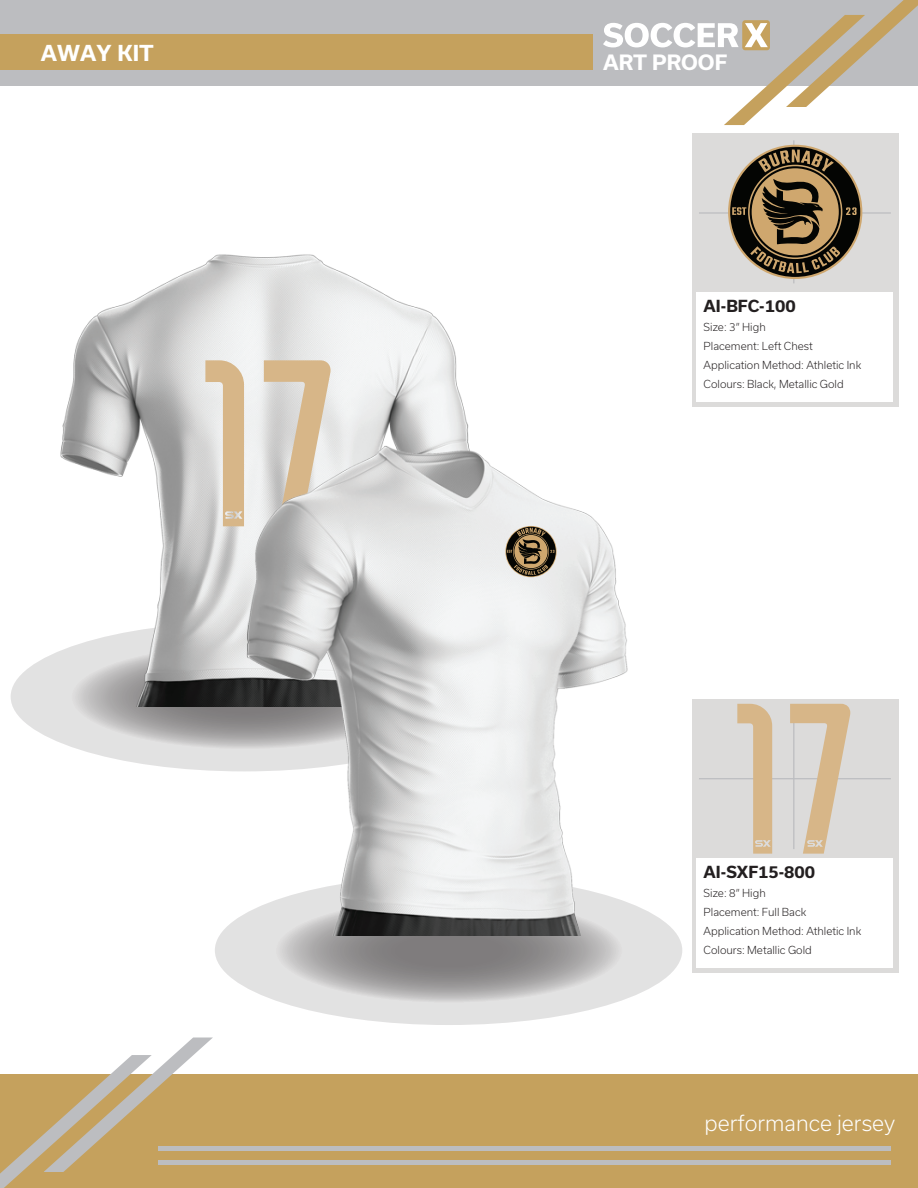
<style>
.page{position:relative;width:918px;height:1188px;background:#fff}
.page>*{position:absolute;margin:0;border:0;box-sizing:border-box;transform-origin:0 0}
.t1{font:300 21px "Usual";color:#fff}
.t2{font:700 21px "Usual";color:#fff}
.t3{font:700 20.25px "Usual";color:#fff}
.t4{font:700 15.9px "Usual";color:#231f20}
.t5{font:300 10.65px/19px "Usual";color:#231f20}
</style>
<div class="page">
<svg style="left:11px;top:658px;width:232px;height:113px"></svg>
<svg style="left:215px;top:915px;width:467px;height:110px"></svg>
<div style="left:0;top:1075px;width:918px;height:113px;background:#c5a15d"></div>
<hr style="left:158px;top:1160px;width:732px;height:4px;background:#bcbdc0">
<hr style="left:158px;top:1146px;width:732px;height:4px;background:#bcbdc0">
<div style="left:0;top:0;width:918px;height:85px;background:#bcbdc0"></div>
<div style="left:0;top:34px;width:592px;height:35px;background:#c5a15d"></div>
<svg style="left:603px;top:0;width:315px;height:125px"></svg>
<svg style="left:0;top:1038px;width:213px;height:150px"></svg>
<div style="left:692px;top:134px;width:206px;height:273px;background:#dcdbda"></div>
<div style="left:697px;top:292px;width:196px;height:110px;background:#fff"></div>
<hr style="left:793px;top:140px;width:1px;height:143px;background:#bcbdc0">
<hr style="left:699px;top:212px;width:192px;height:2px;background:#bcbdc0">
<img style="left:45px;top:254px;width:418px;height:453px">
<svg style="left:205px;top:360px;width:39px;height:166px;background:#dbc9af"></svg>
<svg style="left:264px;top:360px;width:67px;height:44px;background:#d8c3a5"></svg>
<div style="left:692px;top:699px;width:206px;height:274px;background:#dcdbda"></div>
<div style="left:697px;top:858px;width:196px;height:109px;background:#fff"></div>
<hr style="left:699px;top:778px;width:192px;height:1px;background:#bcbdc0">
<svg style="left:737px;top:704px;width:35px;height:150px"></svg>
<svg style="left:790px;top:704px;width:60px;height:150px"></svg>
<svg style="left:730px;top:147px;width:130px;height:130px"></svg>
<img style="left:243px;top:404px;width:416px;height:532px">
<svg style="left:506px;top:527px;width:50px;height:49px;background:#776952"></svg>
<h1 class="t2" style="left:41px;top:41px;width:115px">AWAY KIT</h1>
<h2 class="t3" style="left:603px;top:50px;width:126px">ART PROOF</h2>
<h3 class="t4" style="left:704px;top:297px;width:94px">AI-BFC-100</h3>
<p class="t5" style="left:704px;top:318px;width:159px">Size: 3” High<br>Placement: Left Chest<br>Application Method: Athletic Ink<br>Colours: Black, Metallic Gold</p>
<h3 class="t4" style="left:704px;top:863px;width:113px">AI-SXF15-800</h3>
<p class="t5" style="left:704px;top:883px;width:159px">Size: 8” High<br>Placement: Full Back<br>Application Method: Athletic Ink<br>Colours: Metallic Gold</p>
<h1 class="t1" style="left:705px;top:1111px;width:192px">performance jersey</h1>
</div>
